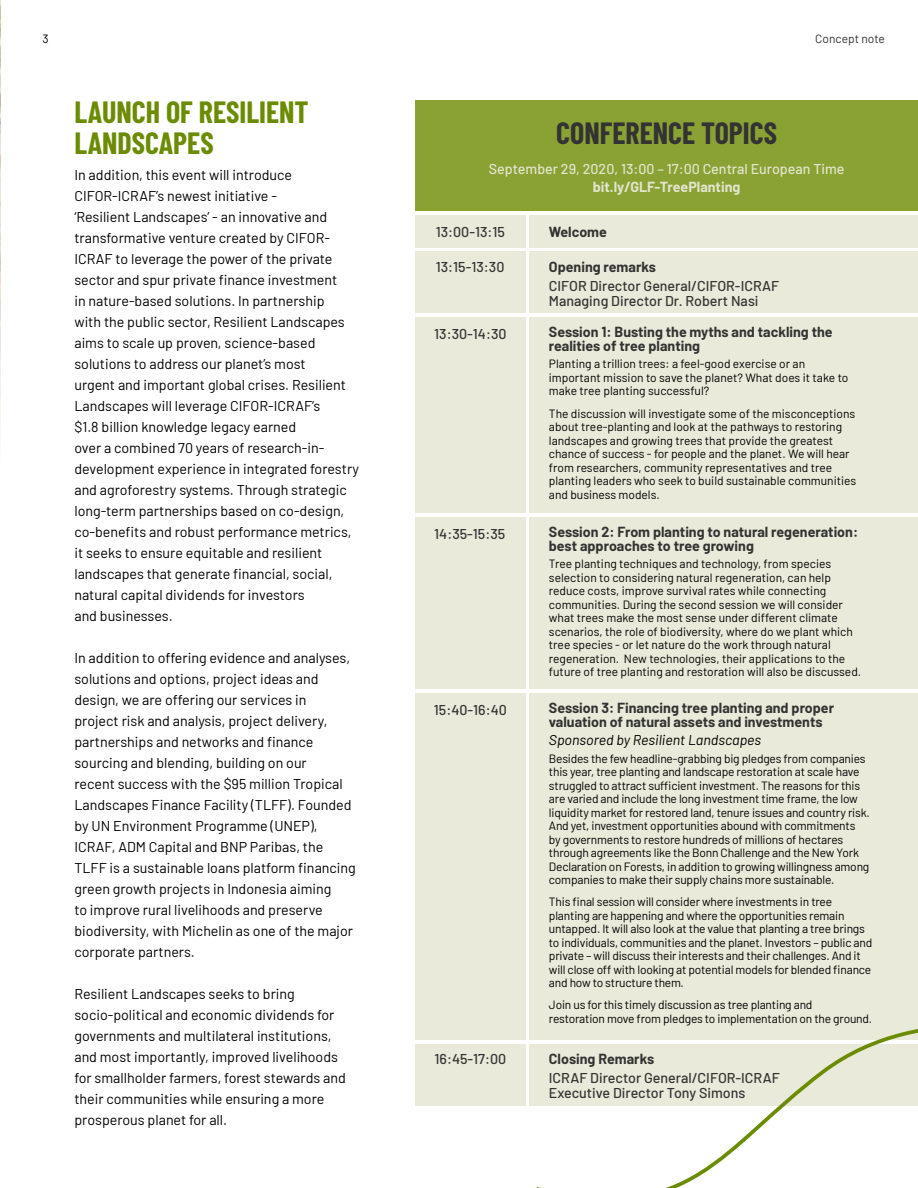
<style>
.page{position:relative;width:918px;height:1188px;background:#fff}
.page>*{position:absolute;margin:0;border:0;box-sizing:border-box;transform-origin:0 0}
.t1{font:700 30px/31.5px "Barlow Condensed";color:#6b8b00}
.t2{font:700 30px "Barlow Condensed";color:#333}
.t3{font:14.25px/21px "Barlow";color:#000}
.t4{font:700 14.25px/13.5px "Barlow";color:#333}
.t5{font:500 14.25px/15px "Barlow";color:#333}
.t6{font:500 14.25px "Barlow";color:#e3e5cf}
.t7{font:italic 14.25px "Barlow";color:#000}
.t8{font:700 14.25px "Barlow";color:#e3e5cf}
.t9{font:12px/13.5px "Barlow";letter-spacing:-.015em;color:#000}
.t10{font:12px "Barlow";letter-spacing:-.005em;color:#333}
</style>
<div class="page">
<div style="left:415px;top:100px;width:503px;height:111px;background:#89a233"></div>
<svg style="left:0;top:0;width:1px;height:437px"></svg>
<div style="left:415px;top:215px;width:111px;height:32px;background:#e9ead9"></div>
<div style="left:530px;top:215px;width:388px;height:32px;background:#e9ead9"></div>
<div style="left:415px;top:252px;width:111px;height:61px;background:#e9ead9"></div>
<div style="left:530px;top:252px;width:388px;height:61px;background:#e9ead9"></div>
<div style="left:415px;top:1044px;width:111px;height:61px;background:#e9ead9"></div>
<div style="left:415px;top:317px;width:111px;height:196px;background:#e9ead9"></div>
<div style="left:530px;top:317px;width:388px;height:196px;background:#e9ead9"></div>
<div style="left:415px;top:517px;width:111px;height:172px;background:#e9ead9"></div>
<div style="left:530px;top:517px;width:388px;height:172px;background:#e9ead9"></div>
<div style="left:415px;top:693px;width:111px;height:347px;background:#e9ead9"></div>
<div style="left:530px;top:693px;width:388px;height:347px;background:#e9ead9"></div>
<svg style="left:532px;top:1029px;width:386px;height:159px"></svg>
<p class="t9" style="left:43px;top:31px;width:8px">3</p>
<p class="t10" style="left:815px;top:30px;width:71px">Concept note</p>
<h1 class="t1" style="left:74px;top:94px;width:236px">LAUNCH OF RESILIENT<br>LANDSCAPES</h1>
<p class="t3" style="left:74px;top:163px;width:286px">In addition, this event will introduce CIFOR-ICRAF’s newest initiative -<br>‘Resilient Landscapes’ - an innovative and transformative venture created by CIFOR-ICRAF to leverage the power of the private sector and spur private finance investment<br>in nature-based solutions. In partnership<br>with the public sector, Resilient Landscapes aims to scale up proven, science-based solutions to address our planet’s most<br>urgent and important global crises. Resilient Landscapes will leverage CIFOR-ICRAF’s<br>$1.8 billion knowledge legacy earned<br>over a combined 70 years of research-in&shy;development experience in integrated forestry and agroforestry systems. Through strategic long-term partnerships based on co-design, co-benefits and robust performance metrics, it seeks to ensure equitable and resilient landscapes that generate financial, social, natural capital dividends for investors<br>and businesses.</p>
<p class="t3" style="left:74px;top:646px;width:283px">In addition to offering evidence and analyses, solutions and options, project ideas and design, we are offering our services in<br>project risk and analysis, project delivery, partnerships and networks and finance sourcing and blending, building on our<br>recent success with the $95 million Tropical Landscapes Finance Facility (TLFF). Founded by UN Environment Programme (UNEP), ICRAF, ADM Capital and BNP Paribas, the TLFF is a sustainable loans platform financing green growth projects in Indonesia aiming<br>to improve rural livelihoods and preserve biodiversity, with Michelin as one of the major corporate partners.</p>
<p class="t3" style="left:74px;top:982px;width:273px">Resilient Landscapes seeks to bring socio-political and economic dividends for governments and multilateral institutions, and most importantly, improved livelihoods for smallholder farmers, forest stewards and their communities while ensuring a more prosperous planet for all.</p>
<h1 class="t2" style="left:556px;top:112px;width:222px">CONFERENCE TOPICS</h1>
<p class="t6" style="left:489px;top:158px;width:357px">September 29, 2020, 13:00 – 17:00 Central European Time</p>
<p class="t8" style="left:593px;top:176px;width:149px">bit.ly/GLF-TreePlanting</p>
<p class="t5" style="left:436px;top:223px;width:71px">13:00-13:15</p>
<p class="t4" style="left:549px;top:224px;width:60px">Welcome</p>
<p class="t5" style="left:436px;top:258px;width:70px">13:15-13:30</p>
<p class="t4" style="left:549px;top:259px;width:109px">Opening remarks</p>
<p class="t5" style="left:549px;top:277px;width:232px">CIFOR Director General/CIFOR-ICRAF<br>Managing Director Dr. Robert Nasi</p>
<p class="t5" style="left:434px;top:325px;width:74px">13:30-14:30</p>
<p class="t4" style="left:549px;top:324px;width:285px">Session 1: Busting the myths and tackling the realities of tree planting</p>
<p class="t9" style="left:549px;top:356px;width:301px">Planting a trillion trees: a feel-good exercise or an important mission to save the planet? What does it take to make tree planting successful?</p>
<p class="t9" style="left:549px;top:406px;width:309px">The discussion will investigate some of the misconceptions about tree-planting and look at the pathways to restoring landscapes and growing trees that provide the greatest chance of success - for people and the planet. We will hear from researchers, community representatives and tree planting leaders who seek to build sustainable communities and business models.</p>
<p class="t5" style="left:434px;top:525px;width:73px">14:35-15:35</p>
<p class="t4" style="left:549px;top:524px;width:311px">Session 2: From planting to natural regeneration: best approaches to tree growing</p>
<p class="t9" style="left:549px;top:556px;width:314px">Tree planting techniques and technology, from species selection to considering natural regeneration, can help reduce costs, improve survival rates while connecting communities. During the second session we will consider what trees make the most sense under different climate scenarios, the role of biodiversity, where do we plant which tree species - or let nature do the work through natural regeneration. New technologies, their applications to the future of tree planting and restoration will also be discussed.</p>
<p class="t5" style="left:434px;top:702px;width:74px">15:40-16:40</p>
<p class="t4" style="left:549px;top:700px;width:287px">Session 3: Financing tree planting and proper valuation of natural assets and investments</p>
<p class="t7" style="left:549px;top:729px;width:214px">Sponsored by Resilient Landscapes</p>
<p class="t9" style="left:549px;top:751px;width:322px">Besides the few headline-grabbing big pledges from companies this year, tree planting and landscape restoration at scale have struggled to attract sufficient investment. The reasons for this are varied and include the long investment time frame, the low liquidity market for restored land, tenure issues and country risk.<br>And yet, investment opportunities abound with commitments by governments to restore hundreds of millions of hectares through agreements like the Bonn Challenge and the New York Declaration on Forests, in addition to growing willingness among companies to make their supply chains more sustainable.</p>
<p class="t9" style="left:549px;top:894px;width:325px">This final session will consider where investments in tree planting are happening and where the opportunities remain untapped. It will also look at the value that planting a tree brings to individuals, communities and the planet. Investors – public and private – will discuss their interests and their challenges. And it will close off with looking at potential models for blended finance and how to structure them.</p>
<p class="t9" style="left:549px;top:997px;width:325px">Join us for this timely discussion as tree planting and<br>restoration move from pledges to implementation on the ground.</p>
<p class="t5" style="left:435px;top:1050px;width:73px">16:45-17:00</p>
<p class="t4" style="left:549px;top:1051px;width:107px">Closing Remarks</p>
<p class="t5" style="left:549px;top:1069px;width:232px">ICRAF Director General/CIFOR-ICRAF<br>Executive Director Tony Simons</p>
</div>
